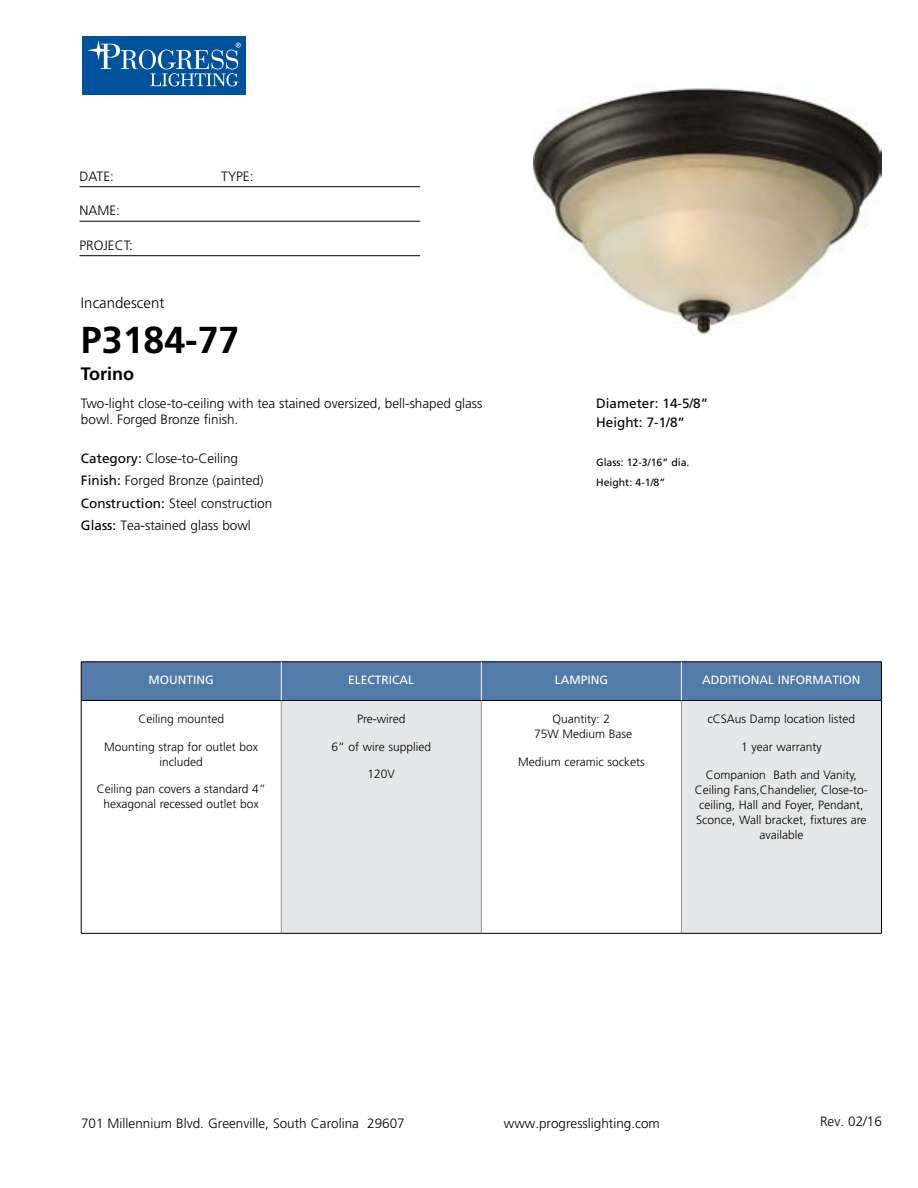
<style>
.page{position:relative;width:918px;height:1188px;background:#fff}
.page>*{position:absolute;margin:0;border:0;box-sizing:border-box;transform-origin:0 0}
.t1{font:700 37.5px "Frutiger LT Std";color:#000}
.t2{font:700 18px "Frutiger LT Std";color:#000}
.t3{font:300 15px "Frutiger LT Std";color:#000}
.t4{font:300 13.5px/22.5px "Frutiger LT Std";color:#000}
.t5{font:13.5px/19.5px "Frutiger LT Std";color:#000}
.t6{font:300 12px/15px "Frutiger LT Std";color:#000;text-align:center}
.t7{font:12px "Frutiger LT Std";color:#fff}
.t8{font:10.5px/19.5px "Frutiger LT Std";color:#000}
.s1{font-weight:400}
</style>
<div class="page">
<div style="left:82px;top:36px;width:164px;height:59px;background:#00529c"></div>
<svg style="left:139px;top:50px;width:17px;height:19px"></svg>
<div style="left:142px;top:50px;width:11px;height:19px;background:#00529c;border-radius:50%"></div>
<svg style="left:87px;top:40px;width:51px;height:29px"></svg>
<svg style="left:150px;top:43px;width:91px;height:43px"></svg>
<hr style="left:80px;top:186px;width:340px;height:1px;background:#000">
<hr style="left:80px;top:221px;width:340px;height:1px;background:#000">
<hr style="left:80px;top:255px;width:340px;height:1px;background:#000">
<div style="left:82px;top:663px;width:799px;height:37px;background:#527ba8"></div>
<div style="left:281px;top:700px;width:200px;height:233px;background:#e6e7e8"></div>
<div style="left:681px;top:700px;width:200px;height:233px;background:#e6e7e8"></div>
<hr style="left:281px;top:701px;width:1px;height:232px;background:#939598">
<hr style="left:481px;top:701px;width:1px;height:232px;background:#939598">
<hr style="left:681px;top:701px;width:1px;height:232px;background:#939598">
<hr style="left:81px;top:700px;width:200px;height:1px;background:#000">
<hr style="left:281px;top:700px;width:200px;height:1px;background:#000">
<hr style="left:481px;top:700px;width:200px;height:1px;background:#000">
<hr style="left:681px;top:700px;width:200px;height:1px;background:#000">
<hr style="left:81px;top:933px;width:200px;height:1px;background:#000">
<hr style="left:281px;top:933px;width:200px;height:1px;background:#000">
<hr style="left:481px;top:933px;width:200px;height:1px;background:#000">
<hr style="left:681px;top:933px;width:201px;height:1px;background:#000">
<hr style="left:81px;top:662px;width:200px;height:1px;background:#000">
<hr style="left:81px;top:662px;width:1px;height:38px;background:#000">
<hr style="left:281px;top:662px;width:200px;height:1px;background:#000">
<hr style="left:481px;top:662px;width:200px;height:1px;background:#000">
<hr style="left:681px;top:662px;width:201px;height:1px;background:#000">
<hr style="left:881px;top:662px;width:1px;height:38px;background:#000">
<hr style="left:81px;top:700px;width:1px;height:233px;background:#000">
<hr style="left:881px;top:700px;width:1px;height:233px;background:#000">
<hr style="left:281px;top:662px;width:1px;height:38px;background:#fff">
<hr style="left:681px;top:662px;width:1px;height:38px;background:#fff">
<hr style="left:481px;top:662px;width:1px;height:38px;background:#fff">
<img style="left:533px;top:88px;width:349px;height:248px">
<p class="t4" style="left:80px;top:166px;width:36px">DATE:</p>
<p class="t4" style="left:221px;top:166px;width:34px">TYPE:</p>
<p class="t4" style="left:80px;top:201px;width:42px">NAME:</p>
<p class="t4" style="left:80px;top:235px;width:55px">PROJECT:</p>
<p class="t3" style="left:81px;top:296px;width:85px">Incandescent</p>
<h1 class="t1" style="left:81px;top:318px;width:160px">P3184-77</h1>
<h2 class="t2" style="left:81px;top:363px;width:55px">Torino</h2>
<p class="t4" style="left:81px;top:396px;width:403px;line-height:16.2px">Two-light close-to-ceiling with tea stained oversized, bell-shaped glass bowl. Forged Bronze finish.</p>
<p class="t4" style="left:81px;top:448px;width:193px"><span class="s1">Category:</span> Close-to-Ceiling<br><span class="s1">Finish:</span> Forged Bronze (painted)<br><span class="s1">Construction:</span> Steel construction<br><span class="s1">Glass:</span> Tea-stained glass bowl</p>
<p class="t5" style="left:596px;top:394px;width:114px">Diameter: 14-5/8”<br>Height: 7-1/8”</p>
<p class="t8" style="left:596px;top:454px;width:95px">Glass: 12-3/16” dia.<br>Height: 4-1/8”</p>
<p class="t7" style="left:149px;top:675px;width:67px">MOUNTING</p>
<p class="t7" style="left:348px;top:675px;width:68px">ELECTRICAL</p>
<p class="t7" style="left:555px;top:675px;width:55px">LAMPING</p>
<p class="t7" style="left:702px;top:675px;width:160px">ADDITIONAL INFORMATION</p>
<p class="t6" style="left:138px;top:712px;width:87px">Ceiling mounted</p>
<p class="t6" style="left:104px;top:740px;width:156px">Mounting strap for outlet box included</p>
<p class="t6" style="left:97px;top:783px;width:170px">Ceiling pan covers a standard 4” hexagonal recessed outlet box</p>
<p class="t6" style="left:357px;top:712px;width:50px">Pre-wired</p>
<p class="t6" style="left:332px;top:740px;width:101px">6” of wire supplied</p>
<p class="t6" style="left:368px;top:768px;width:29px">120V</p>
<p class="t6" style="left:708px;top:712px;width:149px">cCSAus Damp location listed</p>
<p class="t6" style="left:741px;top:740px;width:82px">1 year warranty</p>
<p class="t6" style="left:695px;top:768px;width:174px">Companion Bath and Vanity,<br>Ceiling Fans,Chandelier, Close-to&shy;ceiling, Hall and Foyer, Pendant,<br>Sconce, Wall bracket, fixtures are available</p>
<p class="t6" style="left:534px;top:712px;width:100px">Quantity: 2<br>75W Medium Base</p>
<p class="t6" style="left:518px;top:755px;width:128px">Medium ceramic sockets</p>
<p class="t4" style="left:81px;top:1113px;width:325px">701 Millennium Blvd. Greenville, South Carolina 29607</p>
<p class="t4" style="left:504px;top:1113px;width:158px">www.progresslighting.com</p>
<p class="t4" style="left:820px;top:1111px;width:63px">Rev. 02/16</p>
</div>
